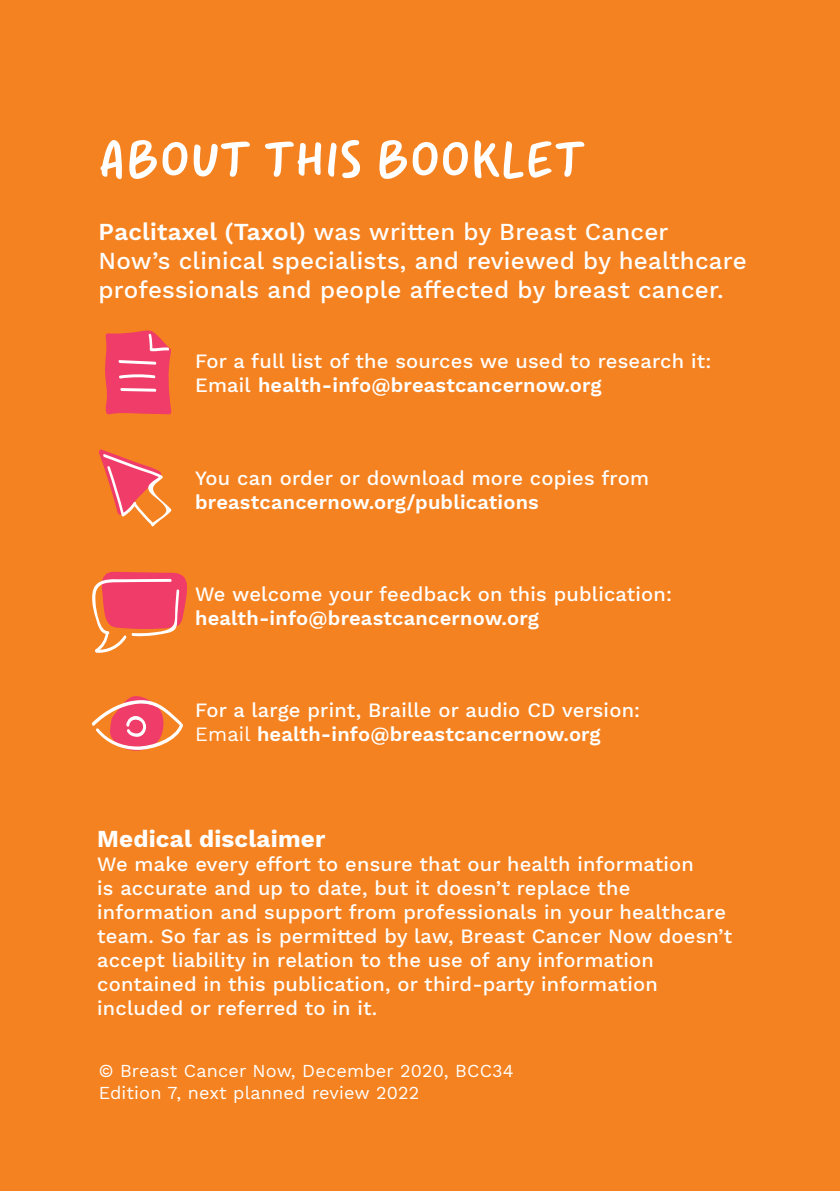
<style>
.page{position:relative;width:840px;height:1191px;background:#fff}
.page>*{position:absolute;margin:0;border:0;box-sizing:border-box;transform-origin:0 0}
.t1{font:52px "Erika UC";letter-spacing:.01em;color:#fff}
.t2{font:500 24px/28.8px "Work Sans";letter-spacing:.01em;color:#fff}
.t3{font:700 24px "Work Sans";letter-spacing:.01em;color:#fff}
.t4{font:500 20px/24px "Work Sans";letter-spacing:.01em;color:#fff}
.t5{font:600 20px "Work Sans";letter-spacing:.01em;color:#fff}
.t6{font:18px/21.6px "Work Sans";letter-spacing:.01em;color:#fff}
.s1{font-weight:600}
.s2{font-weight:400}
</style>
<div class="page">
<div style="left:0;top:0;width:839px;height:1191px;background:#f58220"></div>
<svg style="left:105px;top:330px;width:67px;height:84px;background:#f0516b"></svg>
<svg style="left:99px;top:449px;width:72px;height:78px"></svg>
<svg style="left:92px;top:571px;width:95px;height:82px"></svg>
<svg style="left:91px;top:696px;width:92px;height:55px"></svg>
<h1 class="t1" style="left:99px;top:124px;width:487px">ABOUT THIS BOOKLET</h1>
<p class="t2" style="left:99px;top:219px;width:649px"><span class="s1">Paclitaxel (Taxol)</span> was written by Breast Cancer<br>Now’s clinical specialists, and reviewed by healthcare professionals and people affected by breast cancer.</p>
<p class="t4" style="left:195px;top:350px;width:517px">For a full list of the sources we used to research it:<br>Email <span class="s1">health-info@breastcancernow.org</span></p>
<p class="t4" style="left:195px;top:466px;width:455px">You can order or download more copies from</p>
<p class="t5" style="left:195px;top:490px;width:345px">breastcancernow.org/publications</p>
<p class="t4" style="left:195px;top:582px;width:478px">We welcome your feedback on this publication:</p>
<p class="t5" style="left:195px;top:606px;width:345px">health-info@breastcancernow.org</p>
<p class="t4" style="left:195px;top:699px;width:446px">For a large print, Braille or audio CD version:<br><span class="s2">Email</span> <span class="s1">health-info@breastcancernow.org</span></p>
<p class="t3" style="left:97px;top:825px;width:230px">Medical disclaimer</p>
<p class="t4" style="left:97px;top:853px;width:636px">We make every effort to ensure that our health information<br>is accurate and up to date, but it doesn’t replace the information and support from professionals in your healthcare team. So far as is permitted by law, Breast Cancer Now doesn’t accept liability in relation to the use of any information contained in this publication, or third-party information included or referred to in it.</p>
<p class="t6" style="left:99px;top:1061px;width:416px">© Breast Cancer Now, December 2020, BCC34<br>Edition 7, next planned review 2022</p>
</div>
